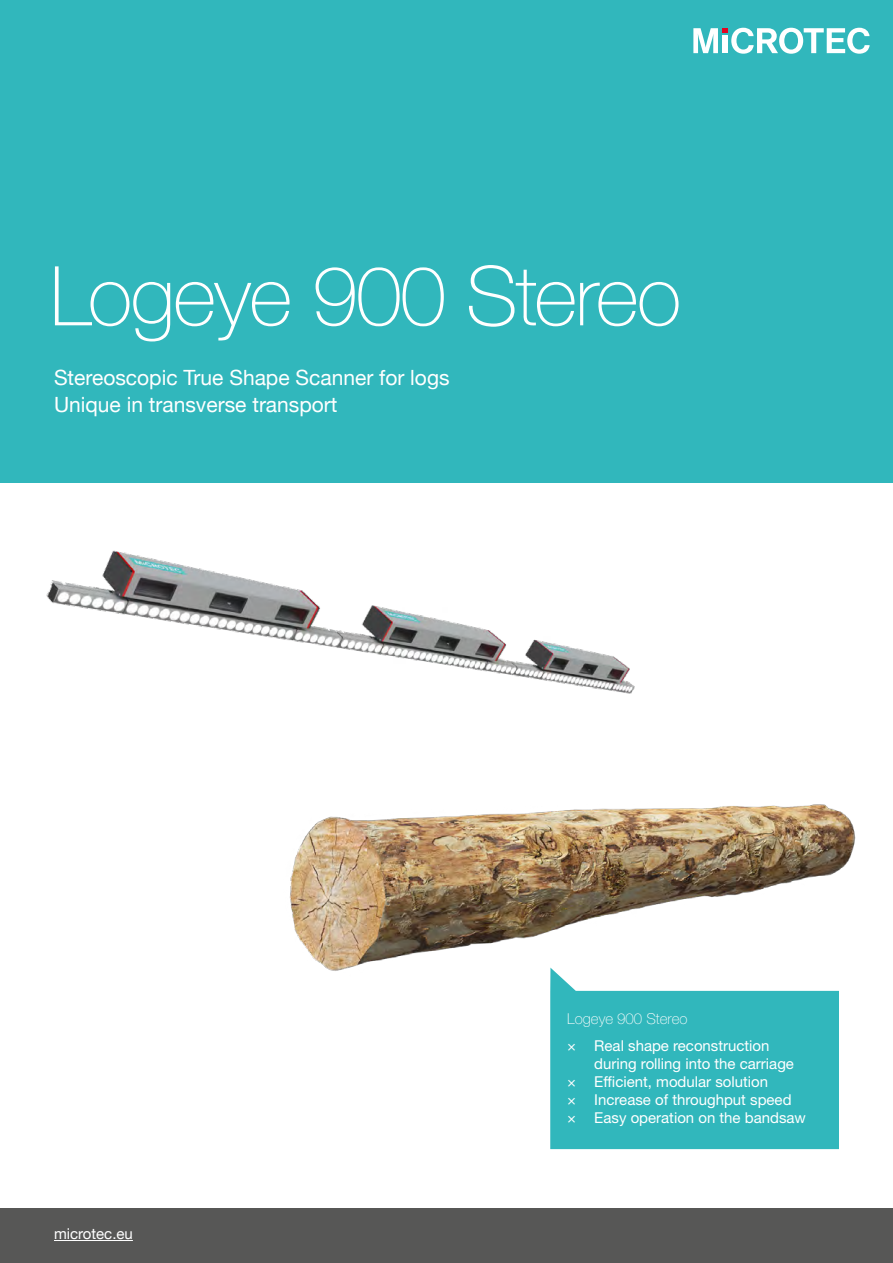
<style>
.page{position:relative;width:893px;height:1263px;background:#fff}
.page>*{position:absolute;margin:0;border:0;box-sizing:border-box;transform-origin:0 0}
.t1{font:100 82.5px "Helvetica Neue";letter-spacing:-.02em;color:#fff}
.t2{font:21px/27px "Helvetica Neue";color:#fff}
.t3{font:15px "Helvetica Neue LT Std";color:#fff}
.t4{font:100 15px "Helvetica Neue LT Std";color:#fff}
.t5{font:15px "Helvetica Neue";color:#fff}
</style>
<div class="page">
<div style="left:0;top:1209px;width:893px;height:54px;background:#575756"></div>
<div style="left:0;top:0;width:893px;height:482px;background:#31b7bc"></div>
<hr style="left:54px;top:1240px;width:79px;height:1px;background:#fff">
<svg style="left:693px;top:28px;width:177px;height:26px"></svg>
<img style="left:0;top:482px;width:893px;height:489px">
<svg style="left:550px;top:967px;width:289px;height:182px;background:#4bc0c4"></svg>
<h1 class="t1" style="left:50px;top:233px;width:633px">Logeye 900 Stereo</h1>
<h2 class="t2" style="left:54px;top:365px;width:397px">Stereoscopic True Shape Scanner for logs<br>Unique in transverse transport</h2>
<p class="t5" style="left:54px;top:1223px;width:80px">microtec.eu</p>
<p class="t4" style="left:567px;top:1010px;width:122px">Logeye 900 Stereo</p>
<p class="t3" style="left:567px;top:1036px;width:204px">× Real shape reconstruction</p>
<p class="t3" style="left:594px;top:1054px;width:201px">during rolling into the carriage</p>
<p class="t3" style="left:567px;top:1072px;width:202px">× Efficient, modular solution</p>
<p class="t3" style="left:567px;top:1090px;width:226px">× Increase of throughput speed</p>
<p class="t3" style="left:567px;top:1108px;width:240px">× Easy operation on the bandsaw</p>
</div>
